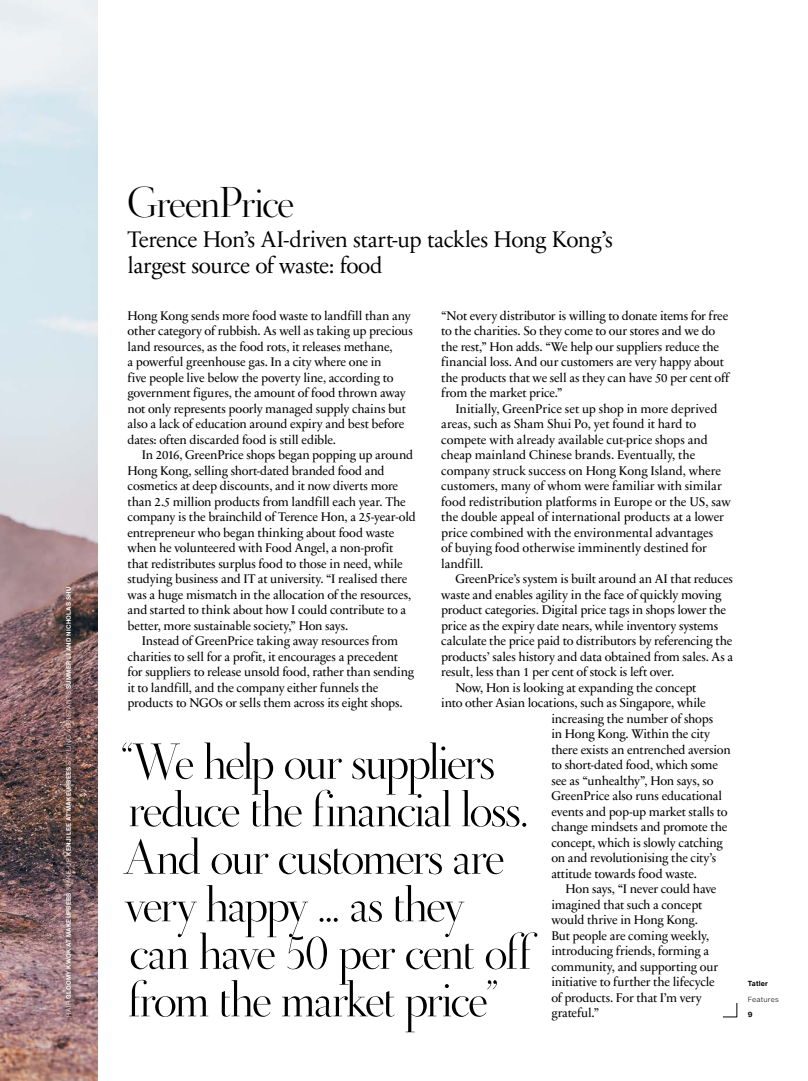
<style>
.page{position:relative;width:808px;height:1081px;background:#fff}
.page>*{position:absolute;margin:0;border:0;box-sizing:border-box;transform-origin:0 0}
.t1{font:52.5px/47.5px "Didot Display";letter-spacing:-.025em;color:#000}
.t2{font:45px "Didot Display";letter-spacing:-.02em;color:#000}
.t3{font:23px/25.5px "Sabon Next LT Pro Display";letter-spacing:-.025em;color:#000}
.t4{font:12.75px/15.5px "Sabon Next LT Pro";letter-spacing:-.015em;color:#000}
.t5{font:300 7.25px "Helvetica Now Text";letter-spacing:.02em;color:#000}
.t6{font:700 7.25px "Helvetica Now Text";letter-spacing:.025em;color:#000}
.t7{font:700 6.25px "Helvetica Now Text";letter-spacing:.045em;color:#fff}
.s1{font-weight:300}
</style>
<div class="page">
<img style="left:0;top:0;width:98px;height:1081px">
<div style="left:63px;top:584px;width:18px;height:443px;background:#000;opacity:.75"></div>
<svg style="left:723px;top:1003px;width:14px;height:14px"></svg>
<p class="t7" style="left:64px;top:1017px;width:432px;rotate:-90deg"><span class="s1">HAIR</span> GLOOMY KWOK AT MAKEUPBEES <span class="s1">MAKE-UP</span> KENJI LEE AT MAKEUPBEES <span class="s1">STYLING ASSISTANTS</span> SUMMER LI AND NICHOLAS SHU</p>
<h2 class="t2" style="left:128px;top:172px;width:168px">GreenPrice</h2>
<h3 class="t3" style="left:128px;top:226px;width:487px">Terence Hon’s AI-driven start-up tackles Hong Kong’s largest source of waste: food</h3>
<p class="t4" style="left:128px;top:307px;width:287px">Hong Kong sends more food waste to landfill than any other category of rubbish. As well as taking up precious land resources, as the food rots, it releases methane,<br>a powerful greenhouse gas. In a city where one in<br>five people live below the poverty line, according to government figures, the amount of food thrown away not only represents poorly managed supply chains but also a lack of education around expiry and best before dates: often discarded food is still edible.</p>
<p class="t4" style="left:128px;top:446px;width:290px;text-indent:14px">In 2016, GreenPrice shops began popping up around Hong Kong, selling short-dated branded food and cosmetics at deep discounts, and it now diverts more than 2.5 million products from landfill each year. The company is the brainchild of Terence Hon, a 25-year-old entrepreneur who began thinking about food waste when he volunteered with Food Angel, a non-profit that redistributes surplus food to those in need, while studying business and IT at university. “I realised there was a huge mismatch in the allocation of the resources, and started to think about how I could contribute to a better, more sustainable society,” Hon says.</p>
<p class="t4" style="left:128px;top:632px;width:288px;text-indent:14px">Instead of GreenPrice taking away resources from charities to sell for a profit, it encourages a precedent for suppliers to release unsold food, rather than sending it to landfill, and the company either funnels the products to NGOs or sells them across its eight shops.</p>
<p class="t4" style="left:441px;top:307px;width:289px">“Not every distributor is willing to donate items for free to the charities. So they come to our stores and we do the rest,” Hon adds. “We help our suppliers reduce the financial loss. And our customers are very happy about the products that we sell as they can have 50 per cent off from the market price.”</p>
<p class="t4" style="left:441px;top:400px;width:291px;text-indent:14px">Initially, GreenPrice set up shop in more deprived areas, such as Sham Shui Po, yet found it hard to compete with already available cut-price shops and cheap mainland Chinese brands. Eventually, the company struck success on Hong Kong Island, where customers, many of whom were familiar with similar food redistribution platforms in Europe or the US, saw the double appeal of international products at a lower price combined with the environmental advantages<br>of buying food otherwise imminently destined for landfill.</p>
<p class="t4" style="left:455px;top:571px;width:279px">GreenPrice’s system is built around an AI that reduces</p>
<p class="t4" style="left:441px;top:586px;width:282px">waste and enables agility in the face of quickly moving</p>
<p class="t4" style="left:441px;top:602px;width:286px">product categories. Digital price tags in shops lower the</p>
<p class="t4" style="left:441px;top:617px;width:279px">price as the expiry date nears, while inventory systems</p>
<p class="t4" style="left:441px;top:633px;width:293px">calculate the price paid to distributors by referencing the</p>
<p class="t4" style="left:441px;top:648px;width:294px">products’ sales history and data obtained from sales. As a</p>
<p class="t4" style="left:441px;top:664px;width:235px">result, less than 1 per cent of stock is left over.</p>
<p class="t4" style="left:455px;top:679px;width:242px">Now, Hon is looking at expanding the concept</p>
<p class="t4" style="left:441px;top:695px;width:266px">into other Asian locations, such as Singapore, while</p>
<h1 class="t1" style="left:121px;top:737px;width:412px">“We help our suppliers reduce the financial loss.<br>And our customers are very happy ... as they can have 50 per cent off from the market price”</h1>
<p class="t4" style="left:551px;top:710px;width:181px">increasing the number of shops<br>in Hong Kong. Within the city there exists an entrenched aversion to short-dated food, which some see as “unhealthy”, Hon says, so<br>GreenPrice also runs educational events and pop-up market stalls to change mindsets and promote the concept, which is slowly catching on and revolutionising the city’s attitude towards food waste.</p>
<p class="t4" style="left:551px;top:880px;width:168px;text-indent:14px">Hon says, “I never could have imagined that such a concept would thrive in Hong Kong.<br>But people are coming weekly, introducing friends, forming a community, and supporting our initiative to further the lifecycle of products. For that I’m very grateful.”</p>
<p class="t6" style="left:748px;top:978px;width:22px">Tatler</p>
<p class="t5" style="left:748px;top:993px;width:33px">Features</p>
<p class="t6" style="left:748px;top:1009px;width:6px">9</p>
</div>
